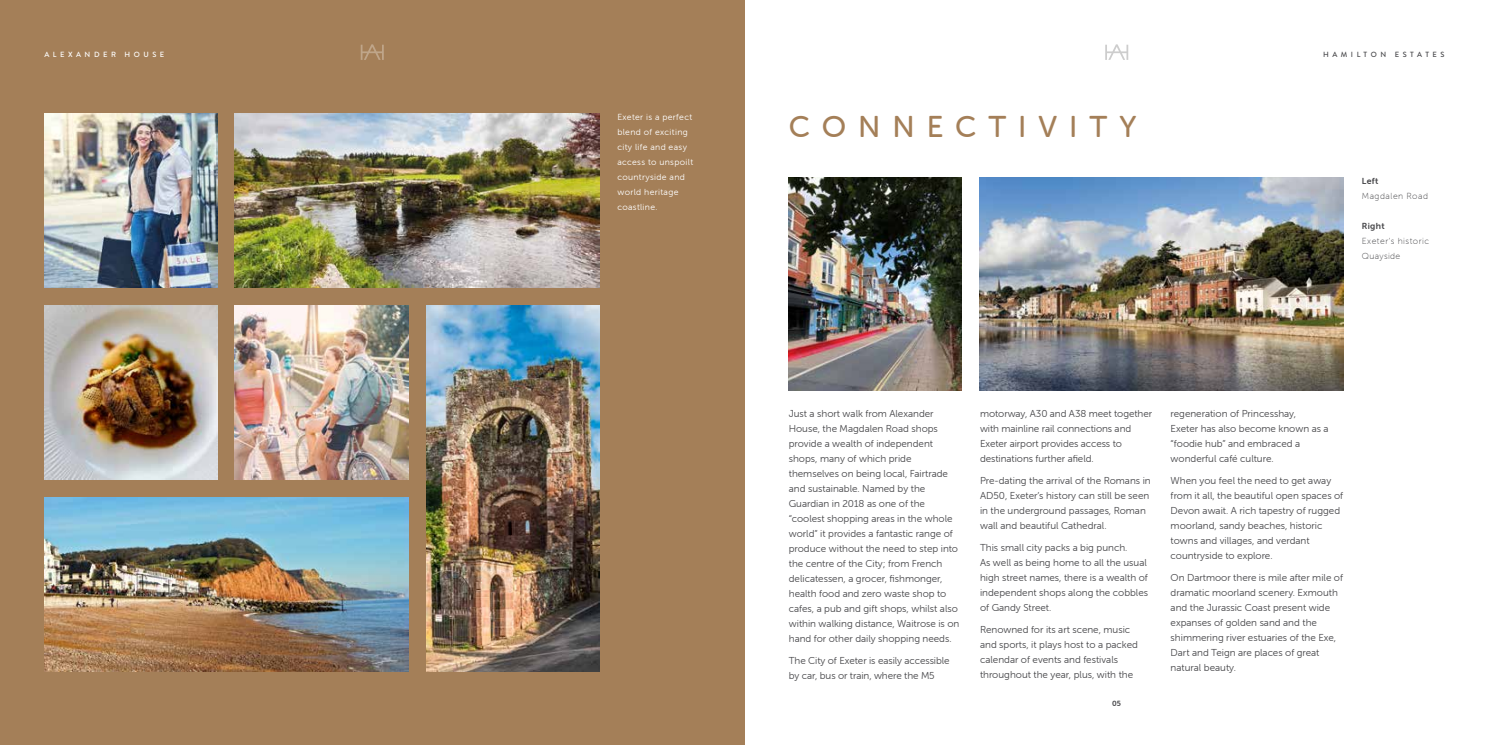
<style>
.page{position:relative;width:1489px;height:745px;background:#fff}
.page>*{position:absolute;margin:0;border:0;box-sizing:border-box;transform-origin:0 0}
.t1{font:30px "Museo Sans Rounded 500";letter-spacing:.4em;color:#a47f58}
.t2{font:10px/15px "Museo Sans Rounded 300";color:#47474a}
.t3{font:8.75px/15px "Museo Sans Rounded 300";letter-spacing:.04em;color:#fff}
.t4{font:8.75px/15px "Museo Sans Rounded 100";letter-spacing:.06em;color:#47474a}
.t5{font:8.75px "Museo Sans Rounded 700";letter-spacing:.04em;color:#47474a}
.t6{font:500 7.5px "Brandon Grotesque";letter-spacing:.47em;color:#47474a}
.t7{font:500 7.5px "Brandon Grotesque";letter-spacing:.47em;color:#fff}
.t8{font:7.5px "Museo Sans Rounded 700";color:#47474a}
</style>
<div class="page">
<div style="left:0;top:0;width:744px;height:744px;background:#a47f58"></div>
<svg style="left:361px;top:44px;width:23px;height:16px"></svg>
<img style="left:44px;top:113px;width:173px;height:174px">
<img style="left:235px;top:113px;width:364px;height:174px">
<img style="left:44px;top:497px;width:364px;height:173px">
<img style="left:235px;top:305px;width:173px;height:174px">
<img style="left:426px;top:305px;width:173px;height:365px">
<img style="left:44px;top:305px;width:173px;height:174px">
<svg style="left:1105px;top:44px;width:23px;height:16px"></svg>
<img style="left:979px;top:177px;width:364px;height:213px">
<img style="left:789px;top:177px;width:172px;height:213px">
<p class="t7" style="left:44px;top:50px;width:121px">ALEXANDER HOUSE</p>
<p class="t3" style="left:617px;top:110px;width:77px">Exeter is a perfect blend of exciting city life and easy access to unspoilt countryside and world heritage coastline.</p>
<h1 class="t1" style="left:788px;top:110px;width:349px">CONNECTIVITY</h1>
<p class="t6" style="left:1322px;top:50px;width:123px">HAMILTON ESTATES</p>
<p class="t5" style="left:1361px;top:176px;width:18px">Left</p>
<p class="t4" style="left:1361px;top:188px;width:68px">Magdalen Road</p>
<p class="t5" style="left:1361px;top:221px;width:24px">Right</p>
<p class="t4" style="left:1361px;top:233px;width:69px">Exeter’s historic<br>Quayside</p>
<p class="t2" style="left:788px;top:405px;width:172px">Just a short walk from Alexander House, the Magdalen Road shops provide a wealth of independent shops, many of which pride themselves on being local, Fairtrade and sustainable. Named by the Guardian in 2018 as one of the “coolest shopping areas in the whole world” it provides a fantastic range of produce without the need to step into the centre of the City; from French delicatessen, a grocer, fishmonger, health food and zero waste shop to cafes, a pub and gift shops, whilst also within walking distance, Waitrose is on hand for other daily shopping needs.</p>
<p class="t2" style="left:788px;top:652px;width:162px">The City of Exeter is easily accessible by car, bus or train, where the M5</p>
<p class="t2" style="left:980px;top:405px;width:174px">motorway, A30 and A38 meet together with mainline rail connections and Exeter airport provides access to destinations further afield.</p>
<p class="t2" style="left:980px;top:472px;width:172px">Pre-dating the arrival of the Romans in AD50, Exeter’s history can still be seen in the underground passages, Roman wall and beautiful Cathedral.</p>
<p class="t2" style="left:980px;top:539px;width:170px">This small city packs a big punch.<br>As well as being home to all the usual high street names, there is a wealth of independent shops along the cobbles of Gandy Street.</p>
<p class="t2" style="left:980px;top:621px;width:159px">Renowned for its art scene, music and sports, it plays host to a packed calendar of events and festivals throughout the year, plus, with the</p>
<p class="t8" style="left:1112px;top:699px;width:10px">05</p>
<p class="t2" style="left:1170px;top:405px;width:159px">regeneration of Princesshay,<br>Exeter has also become known as a “foodie hub” and embraced a wonderful café culture.</p>
<p class="t2" style="left:1170px;top:472px;width:174px">When you feel the need to get away from it all, the beautiful open spaces of Devon await. A rich tapestry of rugged moorland, sandy beaches, historic towns and villages, and verdant countryside to explore.</p>
<p class="t2" style="left:1170px;top:569px;width:174px">On Dartmoor there is mile after mile of dramatic moorland scenery. Exmouth and the Jurassic Coast present wide expanses of golden sand and the shimmering river estuaries of the Exe,<br>Dart and Teign are places of great natural beauty.</p>
</div>
